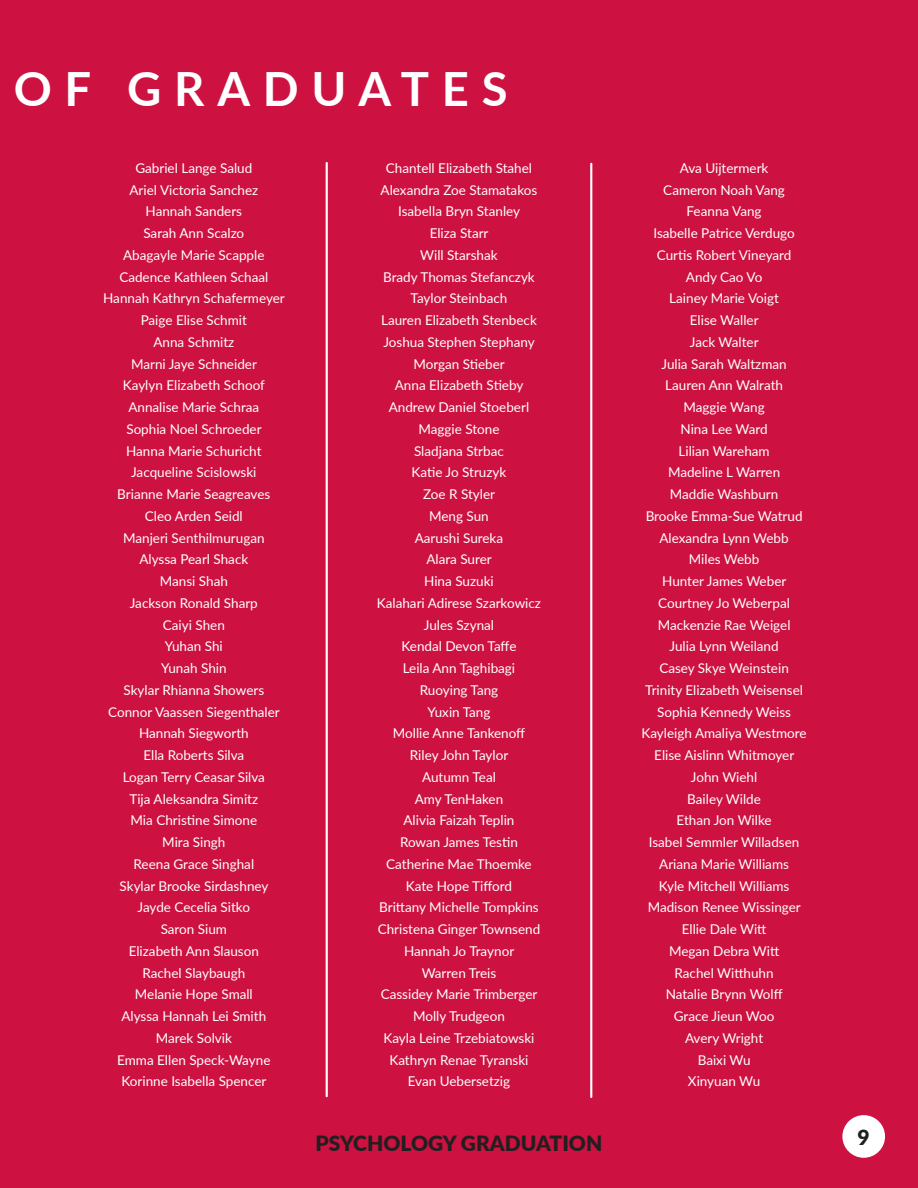
<style>
.page{position:relative;width:918px;height:1188px;background:#cd1141}
.page>*{position:absolute;margin:0;border:0;box-sizing:border-box;transform-origin:0 0}
.t1{font:700 47.25px "Lato";letter-spacing:.27em;color:#fff}
.t2{font:900 21px "Lato";color:#231f20}
.t3{font:13.5px "Lato";color:#fff}
</style>
<div class="page">
<hr style="left:326px;top:162px;width:2px;height:935px;background:#fff">
<hr style="left:590px;top:163px;width:2px;height:935px;background:#fff">
<div style="left:842px;top:1115px;width:43px;height:43px;background:#fff;border-radius:50%"></div>
<h1 class="t1" style="left:14px;top:54px;width:495px">OF GRADUATES</h1>
<p class="t3" style="left:135px;top:158px;width:118px">Gabriel Lange Salud</p>
<p class="t3" style="left:129px;top:180px;width:130px">Ariel Victoria Sanchez</p>
<p class="t3" style="left:146px;top:202px;width:98px">Hannah Sanders</p>
<p class="t3" style="left:143px;top:224px;width:102px">Sarah Ann Scalzo</p>
<p class="t3" style="left:123px;top:245px;width:143px">Abagayle Marie Scapple</p>
<p class="t3" style="left:119px;top:267px;width:151px">Cadence Kathleen Schaal</p>
<p class="t3" style="left:103px;top:289px;width:183px">Hannah Kathryn Schafermeyer</p>
<p class="t3" style="left:141px;top:311px;width:108px">Paige Elise Schmit</p>
<p class="t3" style="left:153px;top:332px;width:82px">Anna Schmitz</p>
<p class="t3" style="left:131px;top:354px;width:127px">Marni Jaye Schneider</p>
<p class="t3" style="left:123px;top:376px;width:144px">Kaylyn Elizabeth Schoof</p>
<p class="t3" style="left:128px;top:398px;width:133px">Annalise Marie Schraa</p>
<p class="t3" style="left:126px;top:419px;width:137px">Sophia Noel Schroeder</p>
<p class="t3" style="left:126px;top:441px;width:137px">Hanna Marie Schuricht</p>
<p class="t3" style="left:131px;top:463px;width:127px">Jacqueline Scislowski</p>
<p class="t3" style="left:117px;top:485px;width:155px">Brianne Marie Seagreaves</p>
<p class="t3" style="left:145px;top:506px;width:99px">Cleo Arden Seidl</p>
<p class="t3" style="left:123px;top:528px;width:143px">Manjeri Senthilmurugan</p>
<p class="t3" style="left:139px;top:550px;width:110px">Alyssa Pearl Shack</p>
<p class="t3" style="left:160px;top:572px;width:70px">Mansi Shah</p>
<p class="t3" style="left:130px;top:593px;width:129px">Jackson Ronald Sharp</p>
<p class="t3" style="left:163px;top:615px;width:64px">Caiyi Shen</p>
<p class="t3" style="left:165px;top:637px;width:60px">Yuhan Shi</p>
<p class="t3" style="left:161px;top:659px;width:67px">Yunah Shin</p>
<p class="t3" style="left:123px;top:680px;width:142px">Skylar Rhianna Showers</p>
<p class="t3" style="left:108px;top:702px;width:173px">Connor Vaassen Siegenthaler</p>
<p class="t3" style="left:139px;top:724px;width:111px">Hannah Siegworth</p>
<p class="t3" style="left:143px;top:746px;width:102px">Ella Roberts Silva</p>
<p class="t3" style="left:123px;top:767px;width:144px">Logan Terry Ceasar Silva</p>
<p class="t3" style="left:129px;top:789px;width:130px">Tija Aleksandra Simitz</p>
<p class="t3" style="left:130px;top:811px;width:128px">Mia Christine Simone</p>
<p class="t3" style="left:162px;top:833px;width:65px">Mira Singh</p>
<p class="t3" style="left:134px;top:854px;width:122px">Reena Grace Singhal</p>
<p class="t3" style="left:120px;top:876px;width:150px">Skylar Brooke Sirdashney</p>
<p class="t3" style="left:138px;top:898px;width:114px">Jayde Cecelia Sitko</p>
<p class="t3" style="left:161px;top:920px;width:68px">Saron Sium</p>
<p class="t3" style="left:129px;top:941px;width:132px">Elizabeth Ann Slauson</p>
<p class="t3" style="left:142px;top:963px;width:105px">Rachel Slaybaugh</p>
<p class="t3" style="left:135px;top:985px;width:119px">Melanie Hope Small</p>
<p class="t3" style="left:122px;top:1007px;width:146px">Alyssa Hannah Lei Smith</p>
<p class="t3" style="left:156px;top:1028px;width:78px">Marek Solvik</p>
<p class="t3" style="left:117px;top:1050px;width:155px">Emma Ellen Speck-Wayne</p>
<p class="t3" style="left:122px;top:1072px;width:147px">Korinne Isabella Spencer</p>
<p class="t3" style="left:386px;top:158px;width:148px">Chantell Elizabeth Stahel</p>
<p class="t3" style="left:381px;top:180px;width:158px">Alexandra Zoe Stamatakos</p>
<p class="t3" style="left:398px;top:202px;width:123px">Isabella Bryn Stanley</p>
<p class="t3" style="left:430px;top:224px;width:60px">Eliza Starr</p>
<p class="t3" style="left:420px;top:245px;width:79px">Will Starshak</p>
<p class="t3" style="left:383px;top:267px;width:153px">Brady Thomas Stefanczyk</p>
<p class="t3" style="left:411px;top:289px;width:98px">Taylor Steinbach</p>
<p class="t3" style="left:381px;top:311px;width:157px">Lauren Elizabeth Stenbeck</p>
<p class="t3" style="left:383px;top:332px;width:153px">Joshua Stephen Stephany</p>
<p class="t3" style="left:413px;top:354px;width:93px">Morgan Stieber</p>
<p class="t3" style="left:395px;top:376px;width:130px">Anna Elizabeth Stieby</p>
<p class="t3" style="left:389px;top:398px;width:142px">Andrew Daniel Stoeberl</p>
<p class="t3" style="left:418px;top:419px;width:83px">Maggie Stone</p>
<p class="t3" style="left:414px;top:441px;width:91px">Sladjana Strbac</p>
<p class="t3" style="left:412px;top:463px;width:96px">Katie Jo Struzyk</p>
<p class="t3" style="left:423px;top:485px;width:73px">Zoe R Styler</p>
<p class="t3" style="left:429px;top:506px;width:61px">Meng Sun</p>
<p class="t3" style="left:415px;top:528px;width:90px">Aarushi Sureka</p>
<p class="t3" style="left:426px;top:550px;width:67px">Alara Surer</p>
<p class="t3" style="left:424px;top:572px;width:71px">Hina Suzuki</p>
<p class="t3" style="left:377px;top:593px;width:166px">Kalahari Adirese Szarkowicz</p>
<p class="t3" style="left:424px;top:615px;width:72px">Jules Szynal</p>
<p class="t3" style="left:401px;top:637px;width:117px">Kendal Devon Taffe</p>
<p class="t3" style="left:403px;top:659px;width:114px">Leila Ann Taghibagi</p>
<p class="t3" style="left:420px;top:680px;width:80px">Ruoying Tang</p>
<p class="t3" style="left:427px;top:702px;width:65px">Yuxin Tang</p>
<p class="t3" style="left:393px;top:724px;width:134px">Mollie Anne Tankenoff</p>
<p class="t3" style="left:410px;top:746px;width:100px">Riley John Taylor</p>
<p class="t3" style="left:422px;top:767px;width:75px">Autumn Teal</p>
<p class="t3" style="left:415px;top:789px;width:90px">Amy TenHaken</p>
<p class="t3" style="left:404px;top:811px;width:112px">Alivia Faizah Teplin</p>
<p class="t3" style="left:400px;top:833px;width:119px">Rowan James Testin</p>
<p class="t3" style="left:386px;top:854px;width:147px">Catherine Mae Thoemke</p>
<p class="t3" style="left:406px;top:876px;width:108px">Kate Hope Tifford</p>
<p class="t3" style="left:379px;top:898px;width:161px">Brittany Michelle Tompkins</p>
<p class="t3" style="left:378px;top:920px;width:164px">Christena Ginger Townsend</p>
<p class="t3" style="left:404px;top:941px;width:112px">Hannah Jo Traynor</p>
<p class="t3" style="left:422px;top:963px;width:76px">Warren Treis</p>
<p class="t3" style="left:381px;top:985px;width:158px">Cassidey Marie Trimberger</p>
<p class="t3" style="left:413px;top:1007px;width:93px">Molly Trudgeon</p>
<p class="t3" style="left:383px;top:1028px;width:153px">Kayla Leine Trzebiatowski</p>
<p class="t3" style="left:389px;top:1050px;width:141px">Kathryn Renae Tyranski</p>
<p class="t3" style="left:408px;top:1072px;width:104px">Evan Uebersetzig</p>
<p class="t3" style="left:680px;top:158px;width:90px">Ava Uijtermerk</p>
<p class="t3" style="left:663px;top:180px;width:123px">Cameron Noah Vang</p>
<p class="t3" style="left:687px;top:202px;width:77px">Feanna Vang</p>
<p class="t3" style="left:654px;top:224px;width:143px">Isabelle Patrice Verdugo</p>
<p class="t3" style="left:657px;top:245px;width:136px">Curtis Robert Vineyard</p>
<p class="t3" style="left:686px;top:267px;width:78px">Andy Cao Vo</p>
<p class="t3" style="left:669px;top:289px;width:111px">Lainey Marie Voigt</p>
<p class="t3" style="left:690px;top:311px;width:70px">Elise Waller</p>
<p class="t3" style="left:690px;top:332px;width:70px">Jack Walter</p>
<p class="t3" style="left:661px;top:354px;width:127px">Julia Sarah Waltzman</p>
<p class="t3" style="left:665px;top:376px;width:119px">Lauren Ann Walrath</p>
<p class="t3" style="left:684px;top:398px;width:83px">Maggie Wang</p>
<p class="t3" style="left:681px;top:419px;width:89px">Nina Lee Ward</p>
<p class="t3" style="left:679px;top:441px;width:93px">Lilian Wareham</p>
<p class="t3" style="left:668px;top:463px;width:114px">Madeline L Warren</p>
<p class="t3" style="left:670px;top:485px;width:110px">Maddie Washburn</p>
<p class="t3" style="left:646px;top:506px;width:158px">Brooke Emma-Sue Watrud</p>
<p class="t3" style="left:659px;top:528px;width:131px">Alexandra Lynn Webb</p>
<p class="t3" style="left:689px;top:550px;width:72px">Miles Webb</p>
<p class="t3" style="left:662px;top:572px;width:126px">Hunter James Weber</p>
<p class="t3" style="left:658px;top:593px;width:133px">Courtney Jo Weberpal</p>
<p class="t3" style="left:658px;top:615px;width:134px">Mackenzie Rae Weigel</p>
<p class="t3" style="left:670px;top:637px;width:111px">Julia Lynn Weiland</p>
<p class="t3" style="left:659px;top:659px;width:131px">Casey Skye Weinstein</p>
<p class="t3" style="left:645px;top:680px;width:159px">Trinity Elizabeth Weisensel</p>
<p class="t3" style="left:657px;top:702px;width:135px">Sophia Kennedy Weiss</p>
<p class="t3" style="left:642px;top:724px;width:167px">Kayleigh Amaliya Westmore</p>
<p class="t3" style="left:654px;top:746px;width:141px">Elise Aislinn Whitmoyer</p>
<p class="t3" style="left:691px;top:767px;width:68px">John Wiehl</p>
<p class="t3" style="left:687px;top:789px;width:75px">Bailey Wilde</p>
<p class="t3" style="left:677px;top:811px;width:97px">Ethan Jon Wilke</p>
<p class="t3" style="left:649px;top:833px;width:152px">Isabel Semmler Willadsen</p>
<p class="t3" style="left:659px;top:854px;width:131px">Ariana Marie Williams</p>
<p class="t3" style="left:659px;top:876px;width:132px">Kyle Mitchell Williams</p>
<p class="t3" style="left:648px;top:898px;width:155px">Madison Renee Wissinger</p>
<p class="t3" style="left:682px;top:920px;width:86px">Ellie Dale Witt</p>
<p class="t3" style="left:669px;top:941px;width:112px">Megan Debra Witt</p>
<p class="t3" style="left:675px;top:963px;width:101px">Rachel Witthuhn</p>
<p class="t3" style="left:666px;top:985px;width:119px">Natalie Brynn Wolff</p>
<p class="t3" style="left:674px;top:1007px;width:102px">Grace Jieun Woo</p>
<p class="t3" style="left:685px;top:1028px;width:80px">Avery Wright</p>
<p class="t3" style="left:698px;top:1050px;width:54px">Baixi Wu</p>
<p class="t3" style="left:688px;top:1072px;width:74px">Xinyuan Wu</p>
<p class="t2" style="left:316px;top:1127px;width:288px">PSYCHOLOGY GRADUATION</p>
<p class="t2" style="left:858px;top:1121px;width:14px">9</p>
<h2 class="t2" style="left:863px;top:1128px;width:14px">9</h2>
</div>
